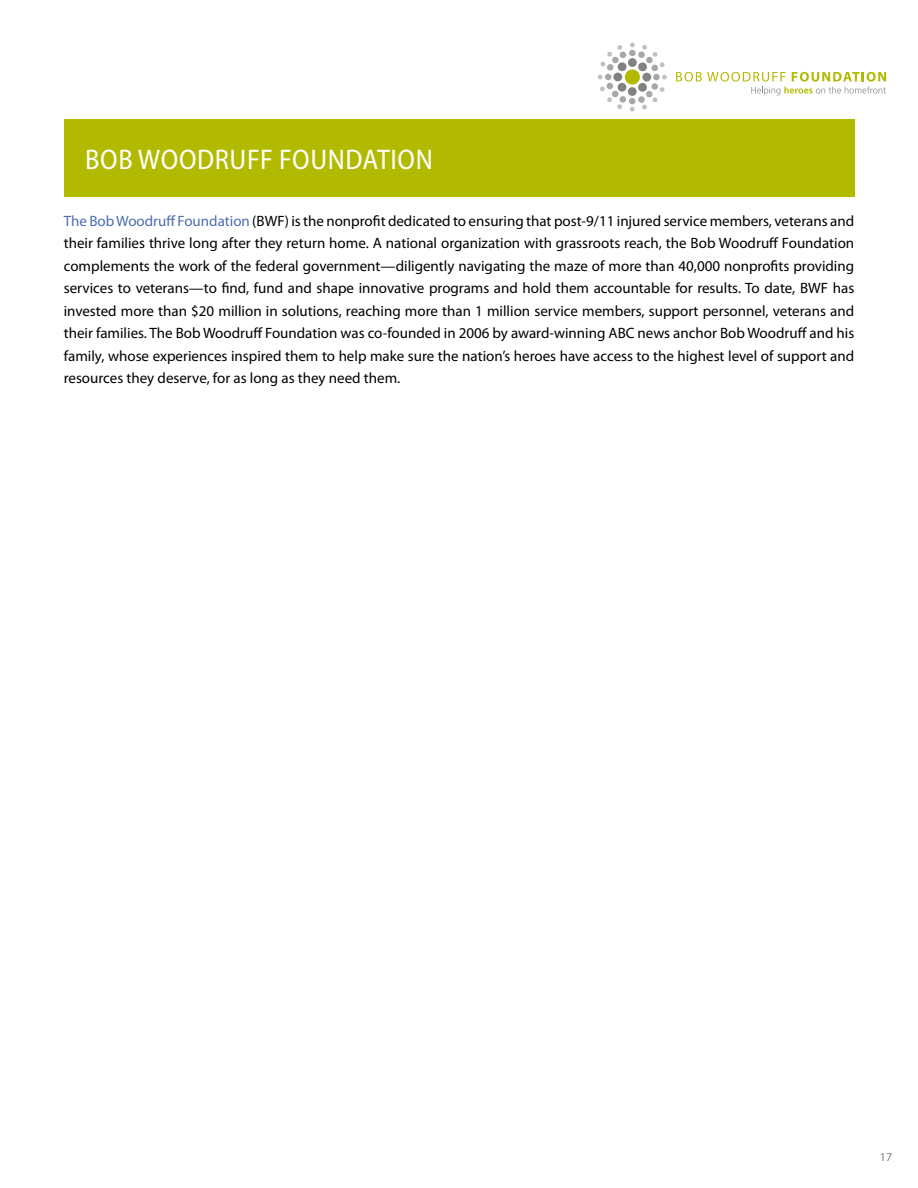
<style>
.page{position:relative;width:918px;height:1188px;background:#fff}
.page>*{position:absolute;margin:0;border:0;box-sizing:border-box;transform-origin:0 0}
.t1{font:semi-condensed 28.5px "Myriad Pro";letter-spacing:.02em;color:#fff}
.t2{font:15px/22.5px "Myriad Pro";color:#000;text-align:justify}
.t3{font:12px "Myriad Pro";color:#818182}
.s1{color:#4c6db1}
</style>
<div class="page">
<svg style="left:598px;top:43px;width:69px;height:69px"></svg>
<svg style="left:676px;top:72px;width:210px;height:23px"></svg>
<div style="left:64px;top:119px;width:790px;height:78px;background:#b2ba00"></div>
<h1 class="t1" style="left:85px;top:144px;width:349px">BOB WOODRU FF FOUNDATION</h1>
<p class="t2" style="left:64px;top:209px;width:792px"><span class="s1">The Bob Woodruff Foundation</span> (BWF) is the nonprofit dedicated to ensuring that post-9/11 injured service members, veterans and their families thrive long after they return home. A national organization with grassroots reach, the Bob Woodruff Foundation complements the work of the federal government—diligently navigating the maze of more than 40,000 nonprofits providing services to veterans—to find, fund and shape innovative programs and hold them accountable for results. To date, BWF has invested more than $20 million in solutions, reaching more than 1 million service members, support personnel, veterans and their families. The Bob Woodruff Foundation was co-founded in 2006 by award-winning ABC news anchor Bob Woodruff and his family, whose experiences inspired them to help make sure the nation’s heroes have access to the highest level of support and resources they deserve, for as long as they need them.</p>
<p class="t3" style="left:880px;top:1149px;width:14px">17</p>
</div>
